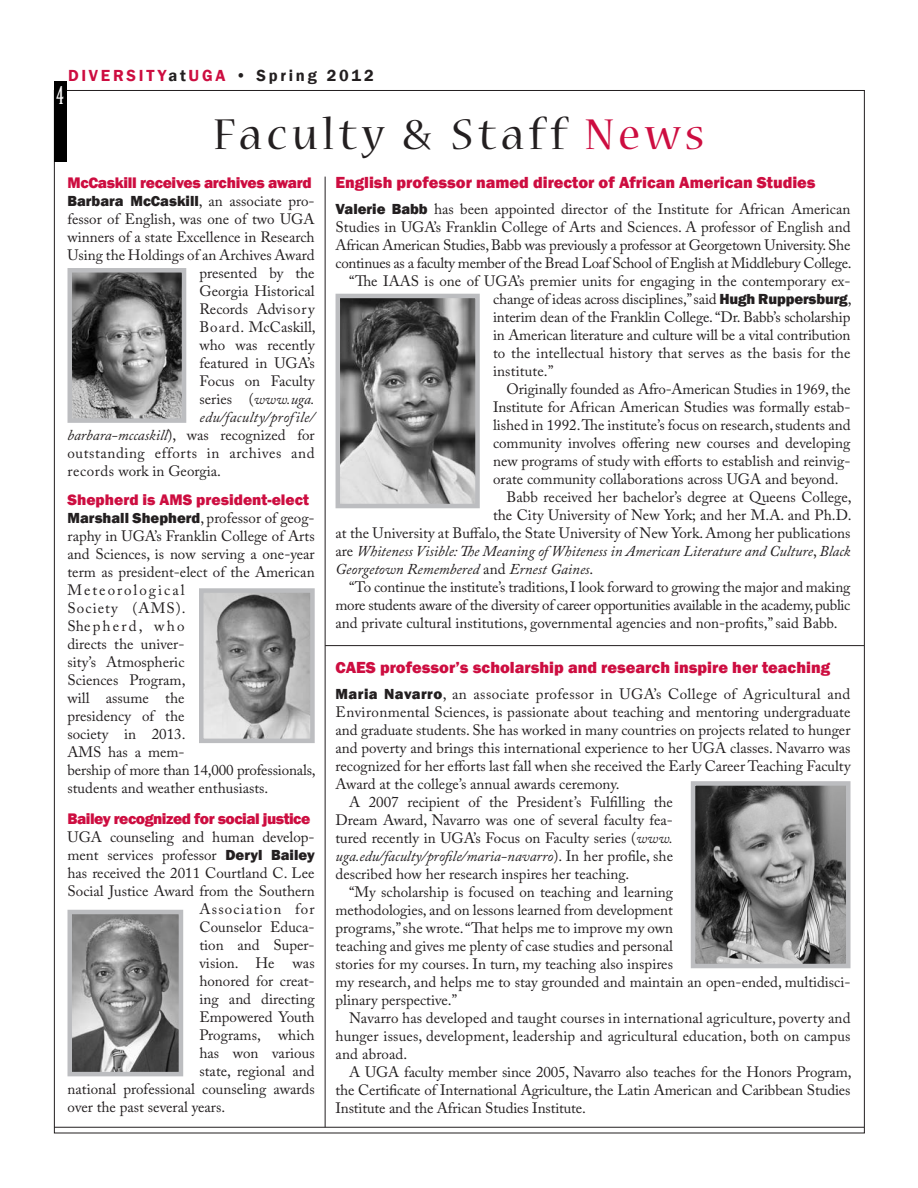
<style>
.page{position:relative;width:918px;height:1188px;background:#fff}
.page>*{position:absolute;margin:0;border:0;box-sizing:border-box;transform-origin:0 0}
.t1{font:48px "Nueva Std";letter-spacing:.1em;color:#231f20}
.t2{font:24px "Birch Std";color:#fff}
.t3{font:800 16.5px "Franklin Gothic";color:#cd0d40}
.t4{font:600 16.5px "Franklin Gothic";letter-spacing:.165em;color:#231f20}
.t5{font:800 15.75px "Franklin Gothic";letter-spacing:-.02em;color:#cd0d40}
.t6{font:800 15.75px "Franklin Gothic";color:#cd0d40}
.t7{font:15px/18px "Adobe Caslon Pro";color:#231f20;text-align:justify}
.t8{font:italic 15px "Adobe Caslon Pro";color:#231f20}
.t9{font:800 15px "Franklin Gothic";color:#231f20}
.t10{font:15px "Adobe Caslon Pro";letter-spacing:.04em;color:#231f20}
.t11{font:italic 15px "Adobe Caslon Pro";letter-spacing:.02em;color:#231f20}
.t12{font:15px "Adobe Caslon Pro";letter-spacing:.08em;color:#231f20}
.s1{color:#cd0d40}
.s2{font-family:"Adobe Caslon Pro";font-weight:400}
.s3{font-style:normal}
.s4{font-style:italic}
.s5{font-family:"Franklin Gothic";font-weight:800}
</style>
<div class="page">
<hr style="left:54px;top:1127px;width:810px;height:1px;background:#231f20">
<div style="left:54px;top:81px;width:13px;height:81px;background:#000"></div>
<hr style="left:325px;top:177px;width:1px;height:950px;background:#231f20">
<hr style="left:325px;top:645px;width:539px;height:1px;background:#231f20">
<img style="left:696px;top:786px;width:149px;height:177px">
<div style="left:691px;top:781px;width:159px;height:187px;border:4px solid #bcbdc0"></div>
<img style="left:341px;top:299px;width:134px;height:204px">
<div style="left:336px;top:294px;width:144px;height:214px;border:4px solid #bcbdc0"></div>
<img style="left:73px;top:915px;width:105px;height:156px">
<div style="left:68px;top:910px;width:115px;height:166px;border:4px solid #bcbdc0"></div>
<img style="left:204px;top:593px;width:106px;height:145px">
<div style="left:199px;top:588px;width:116px;height:155px;border:4px solid #bcbdc0"></div>
<img style="left:73px;top:273px;width:108px;height:145px">
<div style="left:68px;top:268px;width:118px;height:155px;border:4px solid #bcbdc0"></div>
<p class="t4" style="left:68px;top:66px;width:307px"><span class="s1">DIVERSITY</span>at<span class="s1">UGA</span> • Spring 2012</p>
<p class="t1" style="left:214px;top:113px;width:492px">Faculty &amp; Staff <span class="s1">News</span></p>
<p class="t2" style="left:57px;top:81px;width:8px">4</p>
<p class="t5" style="left:68px;top:172px;width:246px">McCaskill receives archives award</p>
<p class="t9" style="left:68px;top:191px;width:249px">Barbara McCaskill<span class="s2">, an associate pro-</span></p>
<p class="t7" style="left:68px;top:209px;width:249px">fessor of English, was one of two UGA</p>
<p class="t7" style="left:68px;top:227px;width:249px">winners of a state Excellence in Research</p>
<p class="t7" style="left:68px;top:245px;width:249px">Using the Holdings of an Archives Award</p>
<p class="t7" style="left:200px;top:263px;width:117px">presented by the</p>
<p class="t7" style="left:200px;top:281px;width:117px">Georgia Historical</p>
<p class="t7" style="left:200px;top:299px;width:117px">Records Advisory</p>
<p class="t7" style="left:200px;top:317px;width:118px">Board. McCaskill,</p>
<p class="t7" style="left:200px;top:335px;width:117px">who was recently</p>
<p class="t7" style="left:200px;top:353px;width:117px">featured in UGA’s</p>
<p class="t7" style="left:200px;top:371px;width:117px">Focus on Faculty</p>
<p class="t8" style="left:200px;top:390px;width:117px"><span class="s3">series (</span>www.uga.</p>
<p class="t11" style="left:200px;top:408px;width:117px">edu/faculty/profile/</p>
<p class="t7" style="left:68px;top:425px;width:249px"><span class="s4">barbara-mccaskill</span>), was recognized for</p>
<p class="t10" style="left:68px;top:444px;width:249px">outstanding efforts in archives and</p>
<p class="t7" style="left:68px;top:461px;width:155px">records work in Georgia.</p>
<p class="t6" style="left:68px;top:489px;width:243px">Shepherd is AMS president-elect</p>
<p class="t7" style="left:68px;top:508px;width:250px;text-align:left"><span class="s5">Marshall Shepherd</span>, professor of geog&shy;raphy in UGA’s Franklin College of Arts and Sciences, is now serving a one-year term as president-elect of the American<br>Meteorological<br>Society (AMS).<br>Shepherd, who<br>directs the univer-<br>sity’s Atmospheric<br>Sciences Program,<br>will assume the<br>presidency of the<br>society in 2013.<br>AMS has a mem-<br>bership of more than 14,000 professionals, students and weather enthusiasts.</p>
<p class="t5" style="left:68px;top:808px;width:244px">Bailey recognized for social justice</p>
<p class="t7" style="left:68px;top:828px;width:249px">UGA counseling and human develop-</p>
<p class="t7" style="left:68px;top:846px;width:249px">ment services professor <span class="s5">Deryl Bailey</span></p>
<p class="t7" style="left:68px;top:864px;width:249px">has received the 2011 Courtland C. Lee</p>
<p class="t7" style="left:68px;top:882px;width:249px">Social Justice Award from the Southern</p>
<p class="t12" style="left:200px;top:900px;width:117px">Association for</p>
<p class="t7" style="left:200px;top:918px;width:117px">Counselor Educa-</p>
<p class="t7" style="left:200px;top:936px;width:117px">tion and Super-</p>
<p class="t7" style="left:200px;top:954px;width:117px">vision. He was</p>
<p class="t7" style="left:200px;top:972px;width:117px">honored for creat-</p>
<p class="t7" style="left:200px;top:990px;width:117px">ing and directing</p>
<p class="t7" style="left:200px;top:1008px;width:117px">Empowered Youth</p>
<p class="t7" style="left:200px;top:1026px;width:117px">Programs, which</p>
<p class="t7" style="left:200px;top:1044px;width:117px">has won various</p>
<p class="t7" style="left:200px;top:1062px;width:117px">state, regional and</p>
<p class="t7" style="left:67px;top:1080px;width:249px">national professional counseling awards</p>
<p class="t7" style="left:67px;top:1098px;width:159px">over the past several years.</p>
<p class="t3" style="left:336px;top:172px;width:482px">English professor named director of African American Studies</p>
<p class="t7" style="left:336px;top:199px;width:518px"><span class="s5">Valerie Babb</span> has been appointed director of the Institute for African American Studies in UGA’s Franklin College of Arts and Sciences. A professor of English and African American Studies, Babb was previously a professor at Georgetown University. She continues as a faculty member of the Bread Loaf School of English at Middlebury College.</p>
<p class="t7" style="left:493px;top:271px;width:360px;text-indent:-144px">“The IAAS is one of UGA’s premier units for engaging in the contemporary ex&shy;change of ideas across disciplines,” said <span class="s5">Hugh Ruppersburg</span>, interim dean of the Franklin College. “Dr. Babb’s scholarship in American literature and culture will be a vital contribution to the intellectual history that serves as the basis for the institute.”</p>
<p class="t7" style="left:493px;top:379px;width:359px;text-indent:14px">Originally founded as Afro-American Studies in 1969, the Institute for African American Studies was formally estab&shy;lished in 1992. The institute’s focus on research, students and community involves offering new courses and developing new programs of study with efforts to establish and reinvig&shy;orate community collaborations across UGA and beyond.</p>
<p class="t7" style="left:507px;top:487px;width:346px">Babb received her bachelor’s degree at Queens College,</p>
<p class="t7" style="left:493px;top:505px;width:360px">the City University of New York; and her M.A. and Ph.D.</p>
<p class="t7" style="left:336px;top:523px;width:516px">at the University at Buffalo, the State University of New York. Among her publications</p>
<p class="t8" style="left:336px;top:542px;width:516px"><span class="s3">are</span> Whiteness Visible: The Meaning of Whiteness in American Literature and Culture<span class="s3">,</span> Black</p>
<p class="t8" style="left:336px;top:560px;width:259px">Georgetown Remembered <span class="s3">and</span> Ernest Gaines<span class="s3">.</span></p>
<p class="t7" style="left:336px;top:577px;width:516px;text-indent:14px">“To continue the institute’s traditions, I look forward to growing the major and making more students aware of the diversity of career opportunities available in the academy, public and private cultural institutions, governmental agencies and non-profits,” said Babb.</p>
<p class="t3" style="left:336px;top:657px;width:496px">CAES professor’s scholarship and research inspire her teaching</p>
<p class="t7" style="left:336px;top:684px;width:517px"><span class="s5">Maria Navarro</span>, an associate professor in UGA’s College of Agricultural and Environmental Sciences, is passionate about teaching and mentoring undergraduate and graduate students. She has worked in many countries on projects related to hunger and poverty and brings this international experience to her UGA classes. Navarro was recognized for her efforts last fall when she received the Early Career Teaching Faculty Award at the college’s annual awards ceremony.</p>
<p class="t7" style="left:336px;top:792px;width:339px;text-indent:14px">A 2007 recipient of the President’s Fulfilling the Dream Award, Navarro was one of several faculty fea&shy;tured recently in UGA’s Focus on Faculty series (<span class="s4">www. uga.edu/faculty/profile/maria-navarro</span>). In her profile, she described how her research inspires her teaching.</p>
<p class="t7" style="left:336px;top:882px;width:516px;text-align:left;text-indent:14px">“My scholarship is focused on teaching and learning<br>methodologies, and on lessons learned from development<br>programs,” she wrote. “That helps me to improve my own<br>teaching and gives me plenty of case studies and personal<br>stories for my courses. In turn, my teaching also inspires<br>my research, and helps me to stay grounded and maintain an open-ended, multidisci&shy;plinary perspective.”</p>
<p class="t7" style="left:336px;top:1008px;width:517px;text-indent:14px">Navarro has developed and taught courses in international agriculture, poverty and hunger issues, development, leadership and agricultural education, both on campus and abroad.</p>
<p class="t7" style="left:336px;top:1062px;width:518px;text-indent:14px">A UGA faculty member since 2005, Navarro also teaches for the Honors Program, the Certificate of International Agriculture, the Latin American and Caribbean Studies Institute and the African Studies Institute.</p>
</div>
